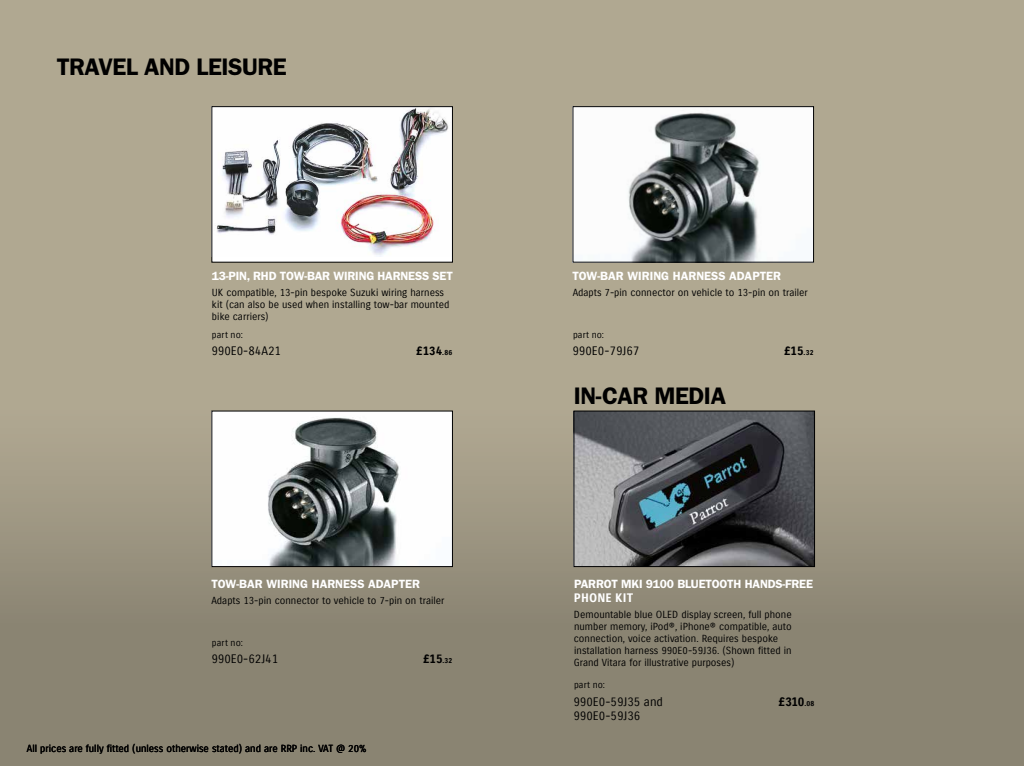
<style>
.page{position:relative;width:1024px;height:766px;background:#fff}
.page>*{position:absolute;margin:0;border:0;box-sizing:border-box;transform-origin:0 0}
.t1{font:600 24px "Franklin Gothic";letter-spacing:-.02em;color:#000}
.t2{font:12.2px "Suzuki PRO Bold";color:#000}
.t3{font:600 12px "Franklin Gothic";letter-spacing:-.015em;color:#fff}
.t4{font:12px/14.4px "Suzuki PRO Regular";color:#000}
.t5{font:12px "Suzuki PRO Bold";color:#000}
.t6{font:12px "Suzuki PRO Bold";letter-spacing:.01em;color:#fff}
.t7{font:10px/12px "Suzuki PRO Regular";color:#000}
.t8{font:9.2px "Suzuki PRO Regular";letter-spacing:.01em;color:#000}
.s1{font-size:7.1px}
</style>
<div class="page">
<div style="left:0;top:0;width:1023px;height:765px;background:linear-gradient(to bottom,#bbb39a,#8c8574)"></div>
<img style="left:574px;top:108px;width:237px;height:152px">
<div style="left:572px;top:106px;width:241px;height:156px;border:1px solid #000"></div>
<img style="left:213px;top:108px;width:237px;height:149px">
<div style="left:211px;top:106px;width:241px;height:156px;border:1px solid #000"></div>
<img style="left:213px;top:412px;width:237px;height:152px">
<img style="left:575px;top:412px;width:237px;height:152px">
<div style="left:573px;top:410px;width:241px;height:156px;border:1px solid #000"></div>
<h1 class="t1" style="left:57px;top:52px;width:232px">TRAVEL AND LEISURE</h1>
<p class="t3" style="left:212px;top:269px;width:242px">13-PIN, RHD TOW-BAR WIRING HARNESS SET</p>
<p class="t7" style="left:212px;top:286px;width:239px">UK compatible, 13-pin bespoke Suzuki wiring harness kit (can also be used when installing tow-bar mounted bike carriers)</p>
<p class="t8" style="left:212px;top:329px;width:33px">part no:</p>
<p class="t4" style="left:211px;top:343px;width:71px">990E0-84A21</p>
<p class="t5" style="left:416px;top:343px;width:37px">£134<span class="s1">.86</span></p>
<p class="t3" style="left:211px;top:576px;width:210px">TOW-BAR WIRING HARNESS ADAPTER</p>
<p class="t7" style="left:211px;top:594px;width:234px">Adapts 13-pin connector to vehicle to 7-pin on trailer</p>
<p class="t8" style="left:212px;top:636px;width:33px">part no:</p>
<p class="t4" style="left:211px;top:651px;width:68px">990E0-62J41</p>
<p class="t5" style="left:423px;top:651px;width:31px">£15<span class="s1">.32</span></p>
<p class="t7" style="left:27px;top:742px;width:341px">All prices are fully fitted (unless otherwise stated) and are RRP inc. VAT @ 20%</p>
<p class="t3" style="left:572px;top:269px;width:210px">TOW-BAR WIRING HARNESS ADAPTER</p>
<p class="t7" style="left:572px;top:286px;width:237px">Adapts 7-pin connector on vehicle to 13-pin on trailer</p>
<p class="t8" style="left:573px;top:329px;width:33px">part no:</p>
<p class="t4" style="left:572px;top:343px;width:68px">990E0-79J67</p>
<p class="t5" style="left:784px;top:343px;width:31px">£15<span class="s1">.32</span></p>
<h1 class="t1" style="left:573px;top:381px;width:154px">IN-CAR MEDIA</h1>
<p class="t3" style="left:574px;top:576px;width:240px">PARROT MKI 9100 BLUETOOTH HANDS-FREE</p>
<p class="t6" style="left:574px;top:590px;width:61px">PHONE KIT</p>
<p class="t7" style="left:573px;top:608px;width:219px">Demountable blue OLED display screen, full phone number memory, iPod®, iPhone® compatible, auto connection, voice activation. Requires bespoke installation harness 990E0-59J36. (Shown fitted in Grand Vitara for illustrative purposes)</p>
<p class="t8" style="left:574px;top:679px;width:33px">part no:</p>
<p class="t4" style="left:573px;top:694px;width:91px">990E0-59J35 and<br>990E0-59J36</p>
<p class="t2" style="left:778px;top:694px;width:37px">£310<span class="s1">.08</span></p>
</div>
